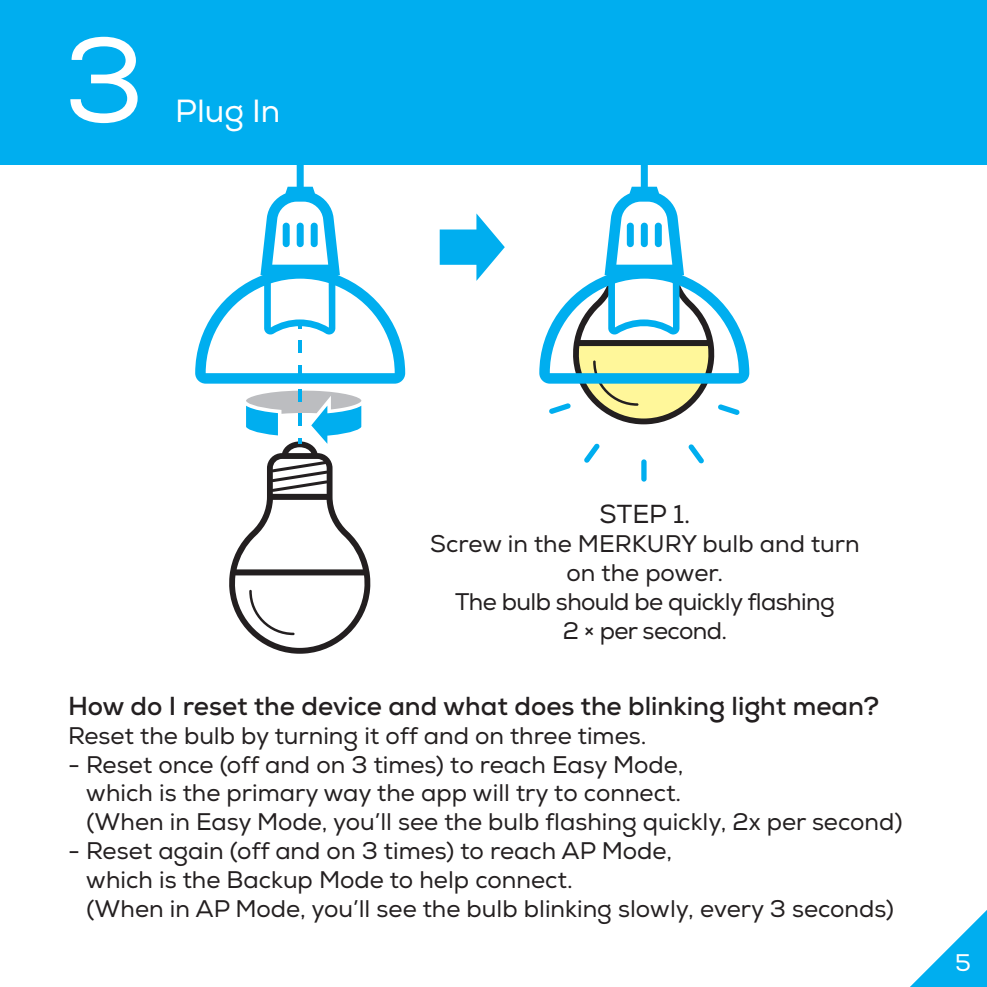
<style>
.page{position:relative;width:987px;height:987px;background:#fff}
.page>*{position:absolute;margin:0;border:0;box-sizing:border-box;transform-origin:0 0}
.t1{font:120px "Nexa";color:#fff}
.t2{font:32px "Nexa";color:#fff}
.t3{font:700 26px "Nexa";color:#231f20}
.t4{font:26px "Nexa";color:#231f20}
.t5{font:24px/28.8px "Nexa";color:#231f20}
.t6{font:24px/28.8px "Nexa";letter-spacing:-.025em;color:#231f20;text-align:center}
.t7{font:24px "Nexa";color:#fff}
</style>
<div class="page">
<svg style="left:911px;top:911px;width:75px;height:75px"></svg>
<div style="left:641px;top:459px;width:5px;height:22px;background:#00aeef;border-radius:3px"></div>
<svg style="left:549px;top:383px;width:190px;height:41px"></svg>
<svg style="left:584px;top:443px;width:15px;height:19px"></svg>
<svg style="left:688px;top:444px;width:16px;height:19px"></svg>
<svg style="left:229px;top:389px;width:141px;height:264px"></svg>
<svg style="left:195px;top:164px;width:210px;height:219px"></svg>
<div style="left:283px;top:223px;width:7px;height:24px;background:#00aeef;border-radius:4px"></div>
<div style="left:297px;top:223px;width:7px;height:24px;background:#00aeef;border-radius:4px"></div>
<div style="left:311px;top:223px;width:7px;height:24px;background:#00aeef;border-radius:4px"></div>
<svg style="left:539px;top:164px;width:210px;height:219px"></svg>
<div style="left:626px;top:223px;width:7px;height:24px;background:#00aeef;border-radius:4px"></div>
<div style="left:640px;top:223px;width:7px;height:24px;background:#00aeef;border-radius:4px"></div>
<div style="left:654px;top:223px;width:7px;height:24px;background:#00aeef;border-radius:4px"></div>
<svg style="left:439px;top:213px;width:66px;height:68px"></svg>
<div style="left:0;top:0;width:986px;height:164px;background:#00aeef"></div>
<h1 class="t1" style="left:64px;top:9px;width:82px">3</h1>
<h2 class="t2" style="left:175px;top:92px;width:106px">Plug In</h2>
<p class="t4" style="left:599px;top:499px;width:92px">STEP 1.</p>
<p class="t6" style="left:430px;top:530px;width:431px">Screw in the MERKURY bulb and turn on the power.<br>The bulb should be quickly flashing<br>2 × per second.</p>
<p class="t3" style="left:68px;top:689px;width:812px">How do I reset the device and what does the blinking light mean?</p>
<p class="t5" style="left:68px;top:721px;width:580px">Reset the bulb by turning it off and on three times.</p>
<p class="t5" style="left:86px;top:750px;width:818px;text-indent:-18px">- Reset once (off and on 3 times) to reach Easy Mode,<br>which is the primary way the app will try to connect.<br>(When in Easy Mode, you’ll see the bulb flashing quickly, 2x per second)</p>
<p class="t5" style="left:86px;top:836px;width:809px;text-indent:-18px">- Reset again (off and on 3 times) to reach AP Mode,<br>which is the Backup Mode to help connect.<br>(When in AP Mode, you’ll see the bulb blinking slowly, every 3 seconds)</p>
<p class="t7" style="left:955px;top:948px;width:17px">5</p>
</div>
